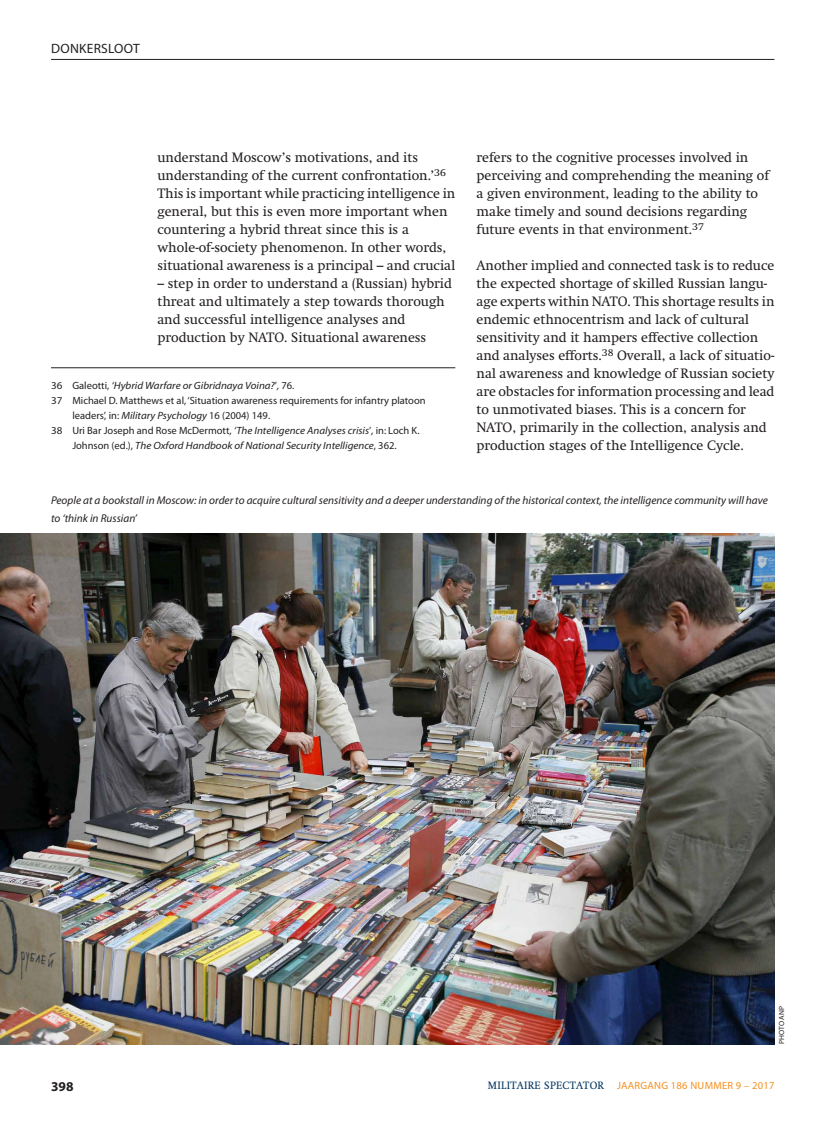
<style>
.page{position:relative;width:817px;height:1136px;background:#fff}
.page>*{position:absolute;margin:0;border:0;box-sizing:border-box;transform-origin:0 0}
.t1{font:13.5px/18px "Swift";color:#231f20}
.t2{font:13.5px "Myriad Pro";letter-spacing:.02em;color:#231f20}
.t3{font:700 13.5px "Myriad Pro";color:#231f20}
.t4{font:italic 11.25px/18px "Myriad Pro";color:#231f20}
.t5{font:10.5px "Myriad Pro";color:#231f20;scale:1.05 1}
.t6{font:italic 10.5px "Myriad Pro";color:#231f20;scale:1.05 1}
.t7{font:10.5px "Myriad Pro";color:#231f20}
.t8{font:10.5px "Myriad Pro";letter-spacing:.025em;color:#f68f1e}
.t9{font:7.5px "Myriad Pro";letter-spacing:.02em;color:#231f20}
.s1{font-style:normal}
.s2{font-style:italic}
.s3{font-family:"Swift";color:#003562}
</style>
<div class="page">
<hr style="left:51px;top:59px;width:723px;height:1px;background:#231f20">
<img style="left:0;top:533px;width:774px;height:511px">
<hr style="left:51px;top:367px;width:404px;height:1px;background:#231f20">
<p class="t2" style="left:51px;top:41px;width:90px">DONKERSLOOT</p>
<p class="t1" style="left:157px;top:148px;width:299px">understand Moscow’s motivations, and its understanding of the current confrontation.’<sup>36<br></sup>This is important while practicing intelligence in general, but this is even more important when countering a hybrid threat since this is a whole-of-society phenomenon. In other words, situational awareness is a principal – and crucial</p>
<p class="t1" style="left:157px;top:274px;width:296px">– step in order to understand a (Russian) hybrid threat and ultimately a step towards thorough and successful intelligence analyses and production by NATO. Situational awareness</p>
<p class="t6" style="left:51px;top:380px;width:233px"><span class="s1">36 Galeotti,</span> ‘Hybrid Warfare or Gibridnaya Voina?<span class="s1">’</span>, <span class="s1">76.</span></p>
<p class="t5" style="left:51px;top:395px;width:358px">37 Michael D. Matthews et al, ‘Situation awareness requirements for infantry platoon</p>
<p class="t7" style="left:72px;top:410px;width:199px">leaders’, in: <span class="s2">Military Psychology</span> 16 (2004) 149.</p>
<p class="t5" style="left:51px;top:425px;width:352px">38 Uri Bar Joseph and Rose McDermott, <span class="s2">‘The Intelligence Analyses crisis</span>’<span class="s2">,</span> in: Loch K.</p>
<p class="t6" style="left:72px;top:440px;width:310px"><span class="s1">Johnson (ed.),</span> The Oxford Handbook of National Security Intelligence<span class="s1">, 362.</span></p>
<p class="t1" style="left:476px;top:148px;width:294px">refers to the cognitive processes involved in perceiving and comprehending the meaning of a given environment, leading to the ability to make timely and sound decisions regarding future events in that environment.<sup>37</sup></p>
<p class="t1" style="left:476px;top:256px;width:299px">Another implied and connected task is to reduce the expected shortage of skilled Russian langu&shy;age experts within NATO. This shortage results in endemic ethnocentrism and lack of cultural sensitivity and it hampers effective collection and analyses efforts.<sup>38</sup> Overall, a lack of situatio&shy;nal awareness and knowledge of Russian society are obstacles for information processing and lead to unmotivated biases. This is a concern for NATO, primarily in the collection, analysis and production stages of the Intelligence Cycle.</p>
<p class="t4" style="left:51px;top:491px;width:718px">People at a bookstall in Moscow: in order to acquire cultural sensitivity and a deeper understanding of the historical context, the intelligence community will have to ‘think in Russian’</p>
<p class="t9" style="left:777px;top:1044px;width:40px;rotate:-90deg">PHOTO ANP</p>
<p class="t3" style="left:51px;top:1078px;width:24px">398</p>
<p class="t8" style="left:488px;top:1079px;width:288px"><span class="s3">MILITAIRE SPECTATOR</span> JAARGANG 186 NUMMER 9 – 2017</p>
</div>
